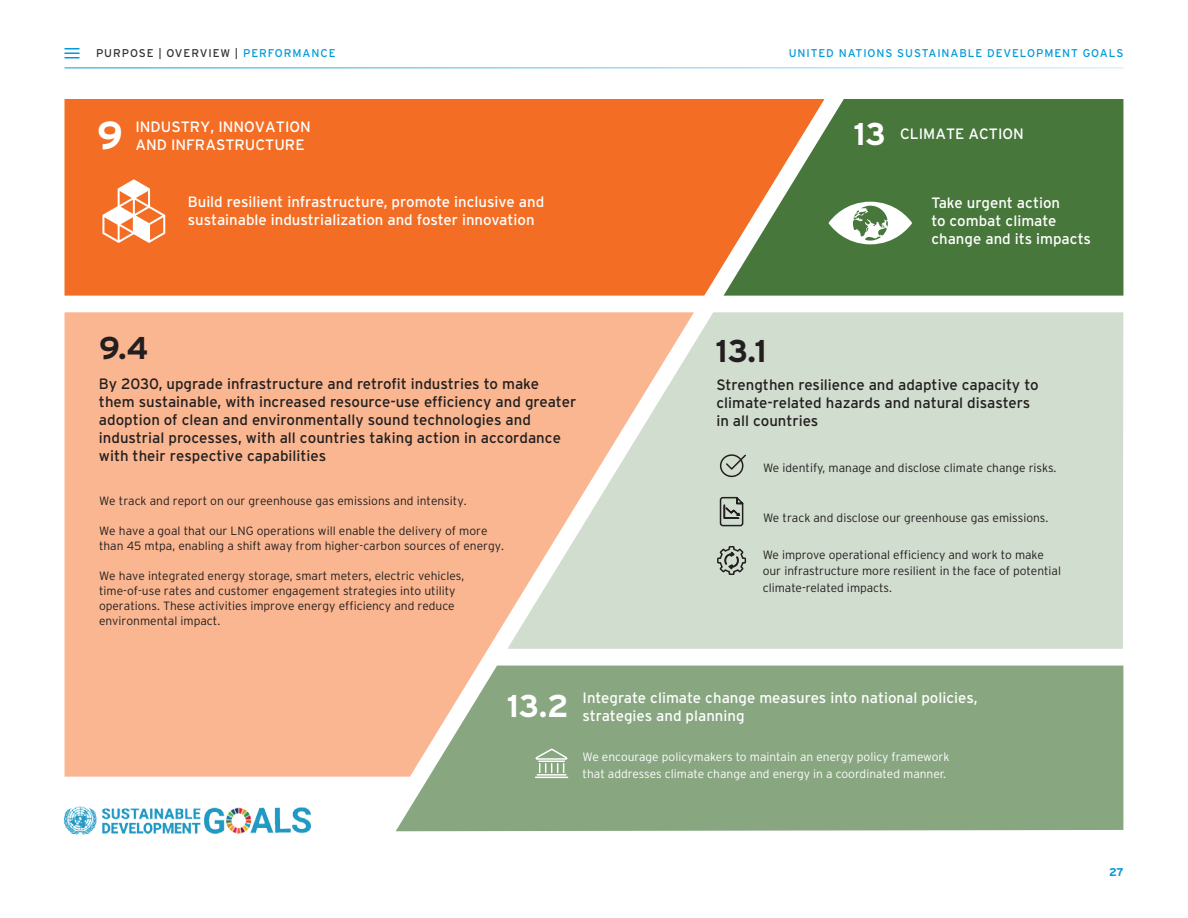
<style>
.page{position:relative;width:1188px;height:918px;background:#fff}
.page>*{position:absolute;margin:0;border:0;box-sizing:border-box;transform-origin:0 0}
.t1{font:700 39px "Interstate";color:#fff}
.t2{font:700 31.5px "Interstate";color:#231f20}
.t3{font:700 31.5px "Interstate";color:#fff}
.t4{font:15px/18px "Interstate";color:#231f20}
.t5{font:15px/18px "Interstate";color:#fff}
.t6{font:300 12px/15px "Interstate";color:#231f20}
.t7{font:300 12px/16.5px "Interstate";color:#fff}
.t8{font:11.25px "Interstate";letter-spacing:.08em;color:#009bda}
.t9{font:11.25px "Interstate";letter-spacing:.08em;color:#333}
.t10{font:700 11.25px "Interstate";color:#009bda}
.s1{color:#009bda}
.s2{font-weight:700;font-size:31.5px}
</style>
<div class="page">
<div style="left:694px;top:312px;width:429px;height:337px;background:#d1ddce"></div>
<div style="left:396px;top:666px;width:727px;height:165px;background:#88a780"></div>
<img style="left:64px;top:806px;width:247px;height:29px">
<div style="left:825px;top:99px;width:298px;height:197px;background:#48773c"></div>
<svg style="left:64px;top:99px;width:761px;height:197px;background:#e9722b"></svg>
<svg style="left:65px;top:312px;width:629px;height:465px;background:#ebbb9a"></svg>
<div style="left:720px;top:454px;width:23px;height:23px;border:2px solid #231f20;border-radius:50%"></div>
<svg style="left:725px;top:453px;width:22px;height:18px"></svg>
<svg style="left:719px;top:496px;width:27px;height:31px"></svg>
<svg style="left:716px;top:545px;width:31px;height:31px"></svg>
<hr style="left:537px;top:774px;width:29px;height:2px;background:#fff">
<hr style="left:536px;top:777px;width:32px;height:1px;background:#fff">
<svg style="left:534px;top:747px;width:34px;height:25px"></svg>
<svg style="left:102px;top:179px;width:63px;height:64px"></svg>
<svg style="left:828px;top:202px;width:84px;height:42px"></svg>
<svg style="left:64px;top:48px;width:16px;height:10px"></svg>
<p class="t9" style="left:96px;top:47px;width:241px">PURPOSE | OVERVIEW | <span class="s1">PERFORMANCE</span></p>
<p class="t8" style="left:789px;top:47px;width:336px">UNITED NATIONS SUSTAINABLE DEVELOPMENT GOALS</p>
<h1 class="t1" style="left:97px;top:113px;width:27px">9</h1>
<p class="t5" style="left:135px;top:118px;width:177px">INDUSTRY, INNOVATION<br>AND INFRASTRUCTURE</p>
<p class="t5" style="left:188px;top:193px;width:358px">Build resilient infrastructure, promote inclusive and sustainable industrialization and foster innovation</p>
<h2 class="t2" style="left:99px;top:331px;width:51px">9.4</h2>
<p class="t4" style="left:99px;top:375px;width:479px">By 2030, upgrade infrastructure and retrofit industries to make them sustainable, with increased resource-use efficiency and greater adoption of clean and environmentally sound technologies and industrial processes, with all countries taking action in accordance with their respective capabilities</p>
<p class="t6" style="left:99px;top:493px;width:369px">We track and report on our greenhouse gas emissions and intensity.</p>
<p class="t6" style="left:99px;top:523px;width:407px">We have a goal that our LNG operations will enable the delivery of more than 45 mtpa, enabling a shift away from higher-carbon sources of energy.</p>
<p class="t6" style="left:99px;top:568px;width:367px">We have integrated energy storage, smart meters, electric vehicles, time-of-use rates and customer engagement strategies into utility operations. These activities improve energy efficiency and reduce environmental impact.</p>
<p class="t5" style="left:853px;top:125px;width:172px"><span class="s2">13</span> CLIMATE ACTION</p>
<h2 class="t2" style="left:716px;top:333px;width:53px">13.1</h2>
<p class="t5" style="left:931px;top:194px;width:161px">Take urgent action<br>to combat climate change and its impacts</p>
<p class="t4" style="left:716px;top:375px;width:324px">Strengthen resilience and adaptive capacity to climate-related hazards and natural disasters in all countries</p>
<p class="t6" style="left:763px;top:460px;width:295px">We identify, manage and disclose climate change risks.</p>
<p class="t6" style="left:763px;top:510px;width:287px">We track and disclose our greenhouse gas emissions.</p>
<p class="t6" style="left:763px;top:546px;width:300px;line-height:16.5px">We improve operational efficiency and work to make our infrastructure more resilient in the face of potential climate-related impacts.</p>
<h2 class="t3" style="left:507px;top:689px;width:63px">13.2</h2>
<p class="t5" style="left:583px;top:689px;width:396px">Integrate climate change measures into national policies, strategies and planning</p>
<p class="t7" style="left:583px;top:749px;width:368px">We encourage policymakers to maintain an energy policy framework that addresses climate change and energy in a coordinated manner.</p>
<p class="t10" style="left:1109px;top:866px;width:16px">27</p>
</div>
